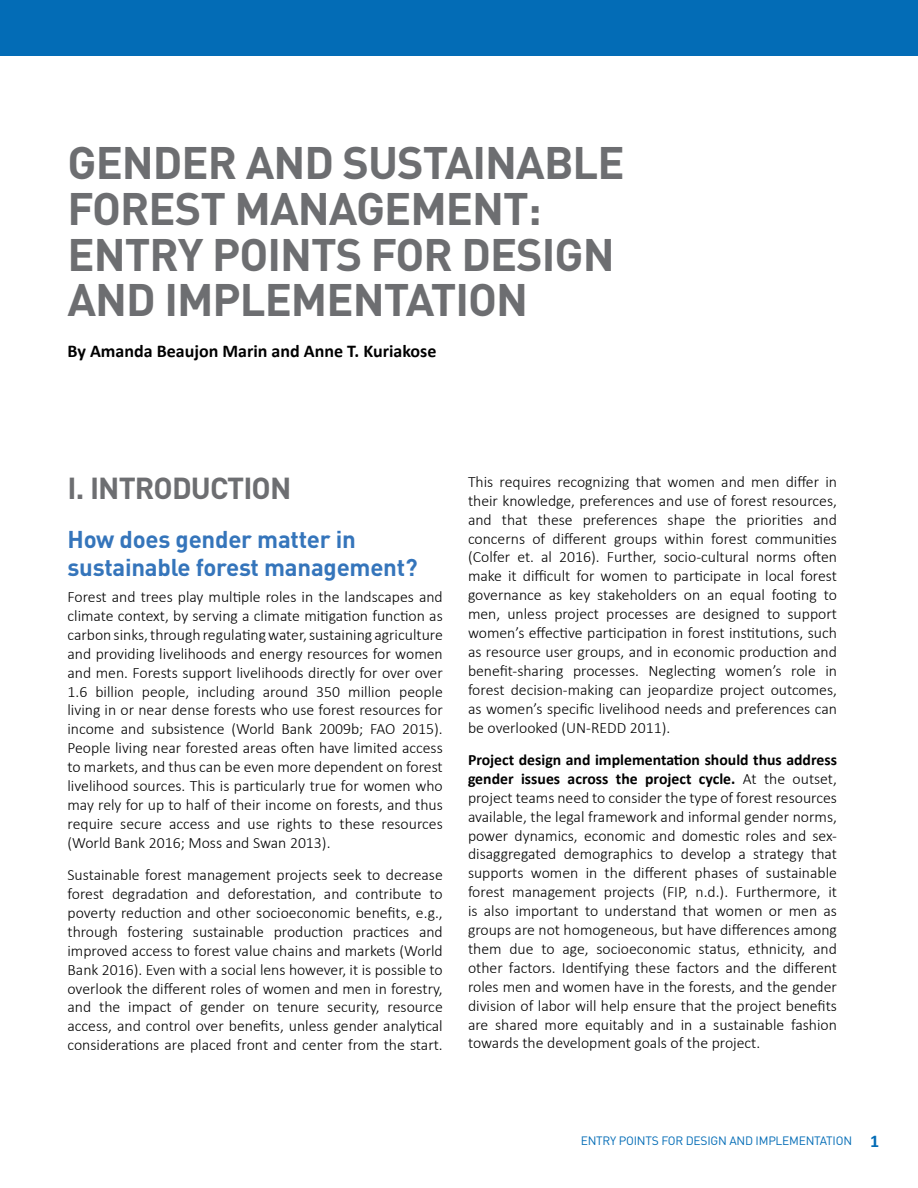
<style>
.page{position:relative;width:918px;height:1188px;background:#fff}
.page>*{position:absolute;margin:0;border:0;box-sizing:border-box;transform-origin:0 0}
.t1{font:700 45px/45.8px "DIN";letter-spacing:-.02em;color:#6d6e71}
.t2{font:700 30px "DIN";letter-spacing:-.03em;color:#6d6e71}
.t3{font:700 24px/28.8px "DIN";letter-spacing:-.01em;color:#3575bb}
.t4{font:700 18px "Calibri";color:#000}
.t5{font:300 15.75px/18.9px "Calibri";color:#000;text-align:justify}
.t6{font:12px "DIN";letter-spacing:-.02em;color:#036cb6}
.s1{font-weight:700}
.s2{font-family:"Calibri";font-weight:700;font-size:18px}
</style>
<div class="page">
<div style="left:0;top:0;width:918px;height:56px;background:#036cb6"></div>
<h1 class="t1" style="left:68px;top:138px;width:559px">GENDER AND SUSTAINABLE<br>FOREST MANAGEMENT:<br>ENTRY POINTS FOR DESIGN<br>AND IMPLEMENTATION</h1>
<p class="t4" style="left:68px;top:340px;width:371px">By Amanda Beaujon Marin and Anne T. Kuriakose</p>
<h2 class="t2" style="left:68px;top:468px;width:225px">I. INTRODUCTION</h2>
<h3 class="t3" style="left:68px;top:523px;width:352px">How does gender matter in sustainable forest management?</h3>
<p class="t5" style="left:68px;top:587px;width:377px">Forest and trees play multiple roles in the landscapes and climate context, by serving a climate mitigation function as carbon sinks, through regulating water, sustaining agriculture and providing livelihoods and energy resources for women and men. Forests support livelihoods directly for over over 1.6 billion people, including around 350 million people living in or near dense forests who use forest resources for income and subsistence (World Bank 2009b; FAO 2015).<br>People living near forested areas often have limited access to markets, and thus can be even more dependent on forest livelihood sources. This is particularly true for women who may rely for up to half of their income on forests, and thus require secure access and use rights to these resources (World Bank 2016; Moss and Swan 2013).</p>
<p class="t5" style="left:68px;top:865px;width:377px">Sustainable forest management projects seek to decrease forest degradation and deforestation, and contribute to poverty reduction and other socioeconomic benefits, e.g., through fostering sustainable production practices and improved access to forest value chains and markets (World Bank 2016). Even with a social lens however, it is possible to overlook the different roles of women and men in forestry, and the impact of gender on tenure security, resource access, and control over benefits, unless gender analytical considerations are placed front and center from the start.</p>
<p class="t5" style="left:468px;top:471px;width:371px">This requires recognizing that women and men differ in their knowledge, preferences and use of forest resources, and that these preferences shape the priorities and concerns of different groups within forest communities (Colfer et. al 2016). Further, socio-cultural norms often make it difficult for women to participate in local forest governance as key stakeholders on an equal footing to men, unless project processes are designed to support women’s effective participation in forest institutions, such as resource user groups, and in economic production and benefit-sharing processes. Neglecting women’s role in forest decision-making can jeopardize project outcomes, as women’s specific livelihood needs and preferences can be overlooked (UN-REDD 2011).</p>
<p class="t5" style="left:468px;top:750px;width:371px"><span class="s1">Project design and implementation should thus address gender issues across the project cycle.</span> At the outset, project teams need to consider the type of forest resources available, the legal framework and informal gender norms, power dynamics, economic and domestic roles and sex&shy;disaggregated demographics to develop a strategy that supports women in the different phases of sustainable forest management projects (FIP, n.d.). Furthermore, it is also important to understand that women or men as groups are not homogeneous, but have differences among them due to age, socioeconomic status, ethnicity, and other factors. Identifying these factors and the different roles men and women have in the forests, and the gender division of labor will help ensure that the project benefits are shared more equitably and in a sustainable fashion towards the development goals of the project.</p>
<p class="t6" style="left:581px;top:1133px;width:300px">ENTRY POINTS FOR DESIGN AND IMPLEMENTATION <span class="s2">1</span></p>
</div>
